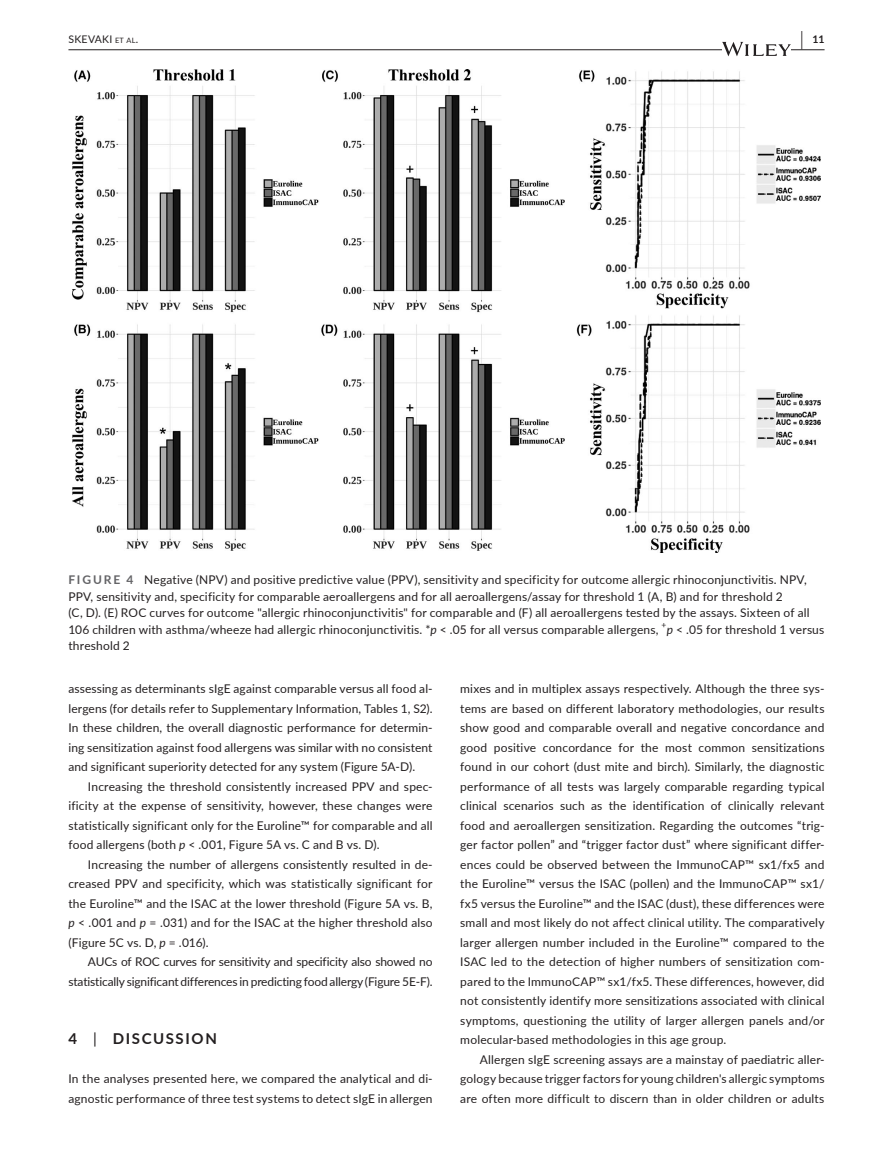
<style>
.page{position:relative;width:893px;height:1174px;background:#fff}
.page>*{position:absolute;margin:0;border:0;box-sizing:border-box;transform-origin:0 0}
.t1{font:700 15px "Lato";letter-spacing:.11em;color:#231f20}
.t2{font:12px/19.5px "Lato";letter-spacing:.015em;color:#231f20;text-align:justify}
.t3{font:12px/19.5px "Lato";letter-spacing:-.01em;color:#231f20;text-align:right}
.t4{font:10.5px "Lato";letter-spacing:.025em;color:#231f20}
.t5{font:700 10.5px "Lato";color:#231f20}
.t6{font:8.4px "Lato";color:#231f20}
.s1{font-size:7.35px}
.s2{font-size:19.5px}
.s3{font-weight:700;color:#636366}
.s4{font-style:italic}
.s5{font-weight:400}
</style>
<div class="page">
<hr style="left:68px;top:49px;width:756px;height:1px;background:#231f20">
<svg style="left:722px;top:42px;width:69px;height:14px"></svg>
<img style="left:72px;top:69px;width:749px;height:483px">
<p class="t4" style="left:68px;top:31px;width:71px">SKEVAKI <span class="s1">et al</span>.</p>
<p class="t5" style="left:801px;top:31px;width:25px"><span class="s2">|</span> 11</p>
<p class="t2" style="left:68px;top:571px;width:743px;line-height:16.5px;text-align:left"><span class="s3">FIGURE 4</span> Negative (NPV) and positive predictive value (PPV), sensitivity and specificity for outcome allergic rhinoconjunctivitis. NPV, PPV, sensitivity and, specificity for comparable aeroallergens and for all aeroallergens/assay for threshold 1 (A, B) and for threshold 2<br>(C, D). (E) ROC curves for outcome "allergic rhinoconjunctivitis" for comparable and (F) all aeroallergens tested by the assays. Sixteen of all 106 children with asthma/wheeze had allergic rhinoconjunctivitis. *<span class="s4">p</span> &lt; .05 for all versus comparable allergens,</p>
<p class="t6" style="left:662px;top:619px;width:6px">+</p>
<p class="t2" style="left:667px;top:619px;width:159px"><span class="s4">p</span> &lt; .05 for threshold 1 versus</p>
<p class="t2" style="left:68px;top:635px;width:63px">threshold 2</p>
<p class="t2" style="left:68px;top:678px;width:366px">assessing as determinants sIgE against comparable versus all food al&shy;lergens (for details refer to Supplementary Information, Tables 1, S2).<br>In these children, the overall diagnostic performance for determin&shy;ing sensitization against food allergens was similar with no consistent and significant superiority detected for any system (Figure 5A-D).</p>
<p class="t2" style="left:68px;top:776px;width:366px;text-indent:20px">Increasing the threshold consistently increased PPV and spec&shy;ificity at the expense of sensitivity, however, these changes were statistically significant only for the Euroline™ for comparable and all food allergens (both <span class="s4">p</span> &lt; .001, Figure 5A vs. C and B vs. D).</p>
<p class="t2" style="left:68px;top:854px;width:366px;text-indent:20px">Increasing the number of allergens consistently resulted in de&shy;creased PPV and specificity, which was statistically significant for the Euroline™ and the ISAC at the lower threshold (Figure 5A vs. B, <span class="s4">p</span> &lt; .001 and <span class="s4">p</span> = .031) and for the ISAC at the higher threshold also (Figure 5C vs. D, <span class="s4">p</span> = .016).</p>
<p class="t3" style="left:68px;top:951px;width:366px">AUCs of ROC curves for sensitivity and specificity also showed no statistically significant differences in predicting food allergy (Figure 5E-F).</p>
<p class="t1" style="left:68px;top:1028px;width:150px">4 <span class="s5">|</span> DISCUSSION</p>
<p class="t2" style="left:68px;top:1068px;width:366px">In the analyses presented here, we compared the analytical and di&shy;agnostic performance of three test systems to detect sIgE in allergen</p>
<p class="t2" style="left:460px;top:678px;width:366px">mixes and in multiplex assays respectively. Although the three sys&shy;tems are based on different laboratory methodologies, our results show good and comparable overall and negative concordance and good positive concordance for the most common sensitizations found in our cohort (dust mite and birch). Similarly, the diagnostic performance of all tests was largely comparable regarding typical clinical scenarios such as the identification of clinically relevant food and aeroallergen sensitization. Regarding the outcomes “trig&shy;ger factor pollen” and “trigger factor dust” where significant differ&shy;ences could be observed between the ImmunoCAP™ sx1/fx5 and the Euroline™ versus the ISAC (pollen) and the ImmunoCAP™ sx1/ fx5 versus the Euroline™ and the ISAC (dust), these differences were small and most likely do not affect clinical utility. The comparatively larger allergen number included in the Euroline™ compared to the ISAC led to the detection of higher numbers of sensitization com&shy;pared to the ImmunoCAP™ sx1/fx5. These differences, however, did not consistently identify more sensitizations associated with clinical symptoms, questioning the utility of larger allergen panels and/or molecular-based methodologies in this age group.</p>
<p class="t2" style="left:460px;top:1049px;width:366px;text-indent:20px">Allergen sIgE screening assays are a mainstay of paediatric aller&shy;gology because trigger factors for young children's allergic symptoms are often more difficult to discern than in older children or adults</p>
</div>
